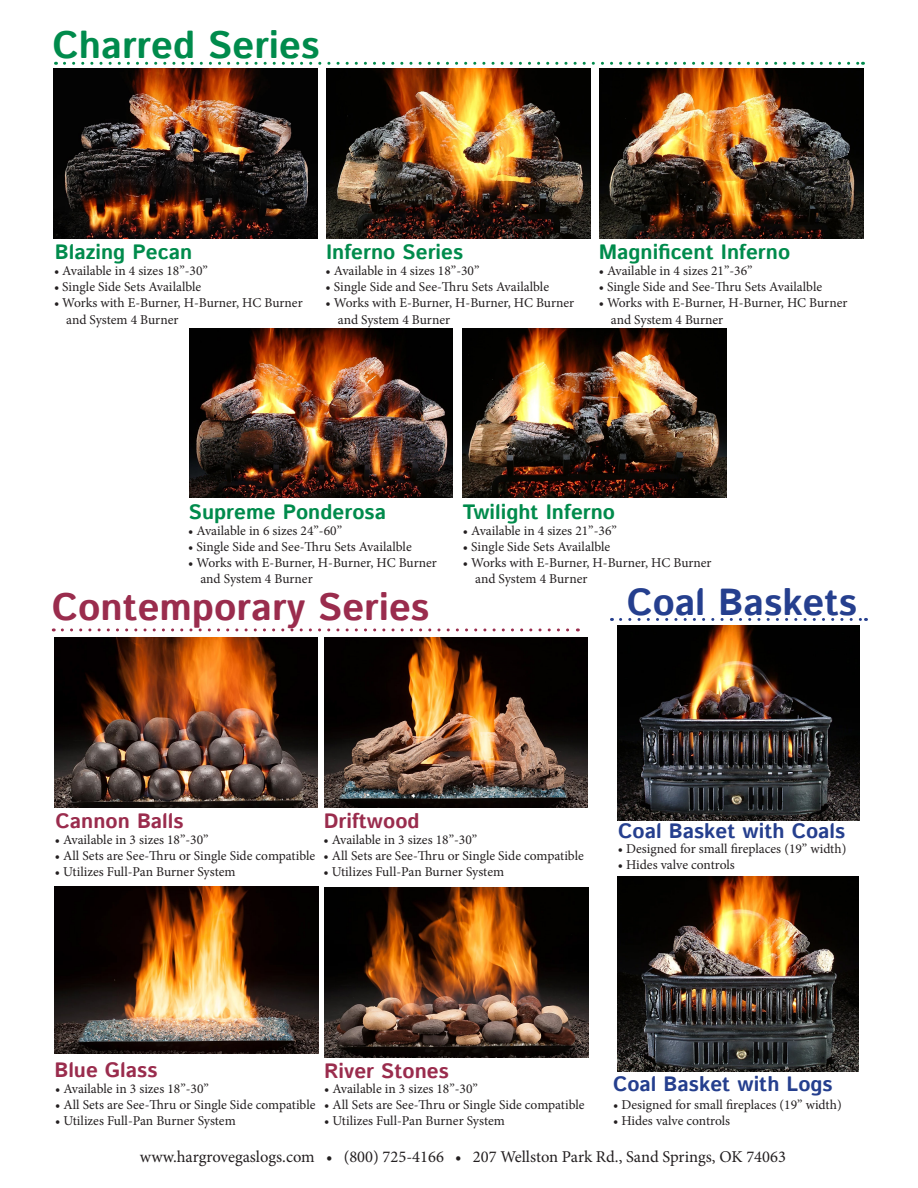
<style>
.page{position:relative;width:918px;height:1188px;background:#fff}
.page>*{position:absolute;margin:0;border:0;box-sizing:border-box;transform-origin:0 0}
.t1{font:700 38.1px "Istok Web";color:#9a2c4d}
.t2{font:700 38.1px "Istok Web";color:#008b4c}
.t3{font:700 37.5px "Istok Web";color:#253f8e}
.t4{font:700 20.7px "Istok Web";color:#008b4c}
.t5{font:700 20.7px "Istok Web";color:#9a2c4d}
.t6{font:700 20.7px "Istok Web";color:#253f8e}
.t7{font:16.5px "Minion Pro";color:#231f20}
.t8{font:13.5px/16.2px "Minion Pro";color:#231f20}
</style>
<div class="page">
<svg style="left:64px;top:62px;width:799px;height:3px"></svg>
<img style="left:53px;top:69px;width:264px;height:170px">
<img style="left:326px;top:69px;width:264px;height:170px">
<img style="left:599px;top:69px;width:264px;height:170px">
<img style="left:189px;top:328px;width:264px;height:170px">
<img style="left:462px;top:328px;width:264px;height:170px">
<svg style="left:62px;top:628px;width:516px;height:3px"></svg>
<img style="left:54px;top:638px;width:264px;height:170px">
<img style="left:324px;top:638px;width:264px;height:170px">
<img style="left:325px;top:887px;width:264px;height:170px">
<img style="left:55px;top:886px;width:264px;height:167px">
<svg style="left:621px;top:618px;width:245px;height:3px"></svg>
<img style="left:618px;top:626px;width:242px;height:195px">
<img style="left:618px;top:877px;width:240px;height:195px">
<p class="t2" style="left:52px;top:20px;width:269px">Charred Series</p>
<p class="t4" style="left:55px;top:239px;width:139px">Blazing Pecan</p>
<p class="t4" style="left:326px;top:239px;width:139px">Inferno Series</p>
<p class="t4" style="left:599px;top:239px;width:193px">Magnificent Inferno</p>
<p class="t8" style="left:54px;top:263px;width:155px">• Available in 4 sizes 18”-30”</p>
<p class="t8" style="left:54px;top:279px;width:149px">• Single Side Sets Availalble</p>
<p class="t8" style="left:66px;top:295px;width:238px;text-indent:-12px">• Works with E-Burner, H-Burner, HC Burner and System 4 Burner</p>
<p class="t8" style="left:326px;top:263px;width:155px">• Available in 4 sizes 18”-30”</p>
<p class="t8" style="left:326px;top:279px;width:225px">• Single Side and See-Thru Sets Availalble</p>
<p class="t8" style="left:338px;top:295px;width:238px;text-indent:-12px">• Works with E-Burner, H-Burner, HC Burner and System 4 Burner</p>
<p class="t8" style="left:599px;top:263px;width:155px">• Available in 4 sizes 21”-36”</p>
<p class="t8" style="left:599px;top:279px;width:225px">• Single Side and See-Thru Sets Availalble</p>
<p class="t8" style="left:611px;top:295px;width:238px;text-indent:-12px">• Works with E-Burner, H-Burner, HC Burner and System 4 Burner</p>
<p class="t4" style="left:189px;top:498px;width:199px">Supreme Ponderosa</p>
<p class="t4" style="left:463px;top:498px;width:154px">Twilight Inferno</p>
<p class="t8" style="left:188px;top:522px;width:155px">• Available in 6 sizes 24”-60”</p>
<p class="t8" style="left:188px;top:539px;width:225px">• Single Side and See-Thru Sets Availalble</p>
<p class="t8" style="left:201px;top:555px;width:238px;text-indent:-12px">• Works with E-Burner, H-Burner, HC Burner and System 4 Burner</p>
<p class="t1" style="left:52px;top:582px;width:379px">Contemporary Series</p>
<p class="t8" style="left:463px;top:522px;width:155px">• Available in 4 sizes 21”-36”</p>
<p class="t8" style="left:463px;top:539px;width:149px">• Single Side Sets Availalble</p>
<p class="t8" style="left:475px;top:555px;width:238px;text-indent:-12px">• Works with E-Burner, H-Burner, HC Burner and System 4 Burner</p>
<p class="t3" style="left:627px;top:578px;width:232px">Coal Baskets</p>
<p class="t5" style="left:56px;top:807px;width:130px">Cannon Balls</p>
<p class="t5" style="left:324px;top:807px;width:97px">Driftwood</p>
<p class="t8" style="left:55px;top:831px;width:155px">• Available in 3 sizes 18”-30”</p>
<p class="t8" style="left:55px;top:847px;width:262px">• All Sets are See-Thru or Single Side compatible</p>
<p class="t8" style="left:55px;top:864px;width:182px">• Utilizes Full-Pan Burner System</p>
<p class="t8" style="left:323px;top:831px;width:155px">• Available in 3 sizes 18”-30”</p>
<p class="t8" style="left:323px;top:847px;width:262px">• All Sets are See-Thru or Single Side compatible</p>
<p class="t8" style="left:323px;top:864px;width:182px">• Utilizes Full-Pan Burner System</p>
<p class="t6" style="left:618px;top:817px;width:229px">Coal Basket with Coals</p>
<p class="t8" style="left:618px;top:840px;width:230px">• Designed for small fireplaces (19” width)</p>
<p class="t8" style="left:618px;top:857px;width:119px">• Hides valve controls</p>
<p class="t5" style="left:54px;top:1056px;width:105px">Blue Glass</p>
<p class="t5" style="left:324px;top:1057px;width:126px">River Stones</p>
<p class="t6" style="left:613px;top:1071px;width:221px">Coal Basket with Logs</p>
<p class="t8" style="left:613px;top:1096px;width:230px">• Designed for small fireplaces (19” width)</p>
<p class="t8" style="left:613px;top:1112px;width:119px">• Hides valve controls</p>
<p class="t8" style="left:55px;top:1081px;width:155px">• Available in 3 sizes 18”-30”</p>
<p class="t8" style="left:55px;top:1097px;width:262px">• All Sets are See-Thru or Single Side compatible</p>
<p class="t8" style="left:55px;top:1113px;width:182px">• Utilizes Full-Pan Burner System</p>
<p class="t7" style="left:140px;top:1146px;width:648px">www.hargrovegaslogs.com • (800) 725-4166 • 207 Wellston Park Rd., Sand Springs, OK 74063</p>
<p class="t8" style="left:324px;top:1081px;width:155px">• Available in 3 sizes 18”-30”</p>
<p class="t8" style="left:324px;top:1097px;width:262px">• All Sets are See-Thru or Single Side compatible</p>
<p class="t8" style="left:324px;top:1113px;width:182px">• Utilizes Full-Pan Burner System</p>
</div>
